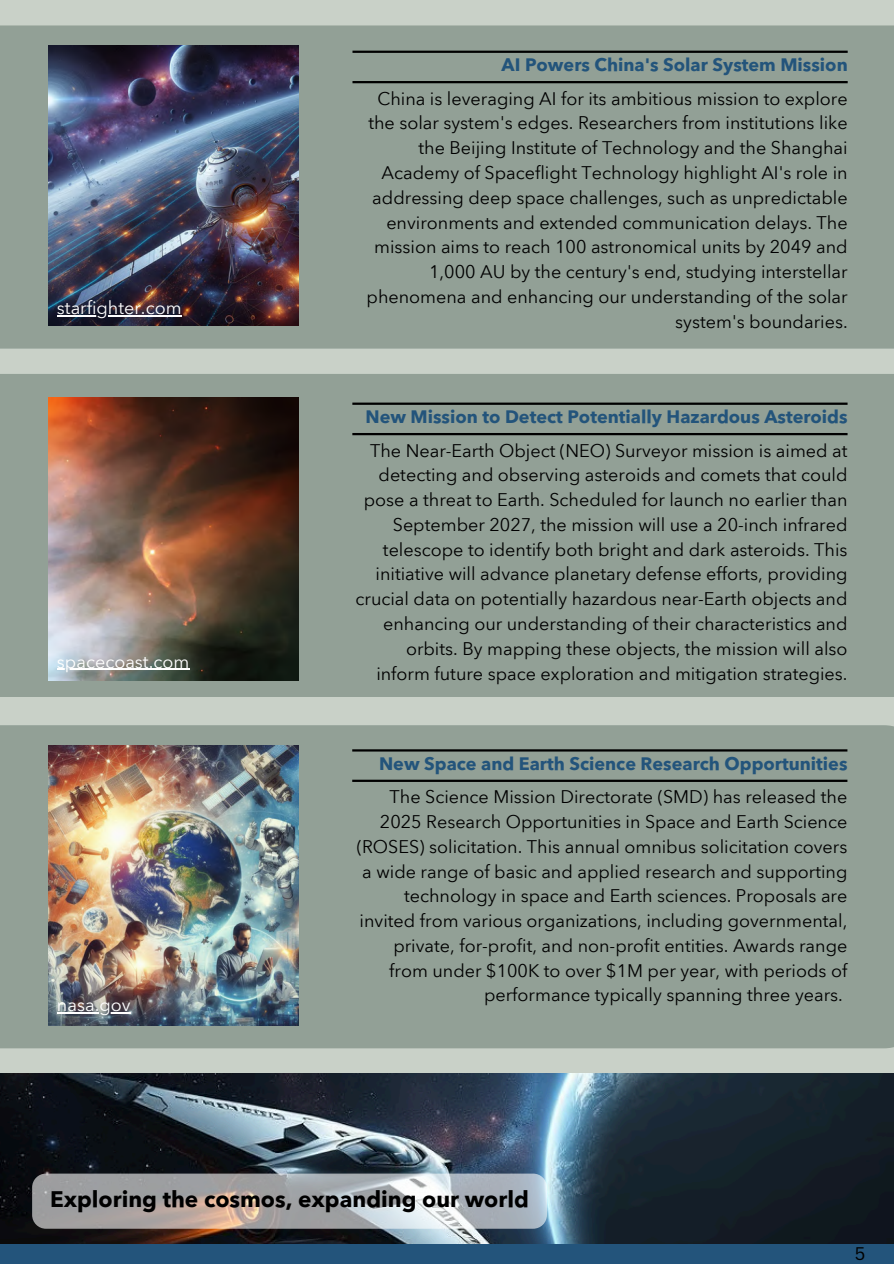
<style>
.page{position:relative;width:894px;height:1264px;background:#fff}
.page>*{position:absolute;margin:0;border:0;box-sizing:border-box;transform-origin:0 0}
.t1{font:700 22.5px "Avenir Next Arabic";color:#000}
.t2{font:18px/24.8px "Avenir Next Arabic";color:#000;text-align:right}
.t3{font:700 18px "Avenir Next Arabic";color:#23547b}
.t4{font:18px "Avenir Next Arabic";color:#fff}
.t5{font:17.85px "Canva Sans";color:#000}
</style>
<div class="page">
<div style="left:0;top:0;width:893px;height:1263px;background:#c9d1c8"></div>
<div style="left:0;top:25px;width:893px;height:323px;background:#92a096"></div>
<div style="left:0;top:374px;width:893px;height:323px;background:#92a096"></div>
<div style="left:0;top:725px;width:893px;height:323px;background:#92a096"></div>
<div style="left:0;top:1243px;width:893px;height:20px;background:#23547b"></div>
<hr style="left:352px;top:81px;width:495px;height:2px;background:#000">
<hr style="left:352px;top:51px;width:495px;height:2px;background:#000">
<hr style="left:352px;top:433px;width:495px;height:2px;background:#000">
<hr style="left:352px;top:402px;width:495px;height:3px;background:#000">
<hr style="left:352px;top:779px;width:495px;height:3px;background:#000">
<hr style="left:352px;top:749px;width:495px;height:2px;background:#000">
<img style="left:48px;top:745px;width:250px;height:280px">
<img style="left:48px;top:46px;width:250px;height:279px">
<img style="left:48px;top:397px;width:250px;height:283px">
<img style="left:0;top:1073px;width:893px;height:169px">
<hr style="left:57px;top:315px;width:124px;height:1px;background:#fff">
<hr style="left:57px;top:668px;width:132px;height:2px;background:#fff">
<hr style="left:57px;top:1012px;width:73px;height:1px;background:#fff">
<div style="left:32px;top:1173px;width:514px;height:55px;background:#fff;border-radius:14px;opacity:.6"></div>
<p class="t4" style="left:57px;top:297px;width:126px">starfighter.com</p>
<p class="t4" style="left:57px;top:651px;width:134px">spacecoast.com</p>
<p class="t4" style="left:57px;top:994px;width:75px">nasa.gov</p>
<p class="t3" style="left:501px;top:54px;width:347px">AI Powers China's Solar System Mission</p>
<p class="t2" style="left:366px;top:86px;width:482px">China is leveraging AI for its ambitious mission to explore the solar system's edges. Researchers from institutions like the Beijing Institute of Technology and the Shanghai Academy of Spaceflight Technology highlight AI's role in addressing deep space challenges, such as unpredictable environments and extended communication delays. The mission aims to reach 100 astronomical units by 2049 and 1,000 AU by the century's end, studying interstellar phenomena and enhancing our understanding of the solar system's boundaries.</p>
<h2 class="t3" style="left:365px;top:406px;width:483px">New Mission to Detect Potentially Hazardous Asteroids</h2>
<p class="t2" style="left:355px;top:438px;width:493px">The Near-Earth Object (NEO) Surveyor mission is aimed at detecting and observing asteroids and comets that could pose a threat to Earth. Scheduled for launch no earlier than September 2027, the mission will use a 20-inch infrared telescope to identify both bright and dark asteroids. This initiative will advance planetary defense efforts, providing crucial data on potentially hazardous near-Earth objects and enhancing our understanding of their characteristics and orbits. By mapping these objects, the mission will also inform future space exploration and mitigation strategies.</p>
<p class="t3" style="left:379px;top:752px;width:470px">New Space and Earth Science Research Opportunities</p>
<p class="t2" style="left:356px;top:784px;width:492px">The Science Mission Directorate (SMD) has released the 2025 Research Opportunities in Space and Earth Science (ROSES) solicitation. This annual omnibus solicitation covers a wide range of basic and applied research and supporting technology in space and Earth sciences. Proposals are invited from various organizations, including governmental, private, for-profit, and non-profit entities. Awards range from under $100K to over $1M per year, with periods of performance typically spanning three years.</p>
<h2 class="t1" style="left:50px;top:1186px;width:480px">Exploring the cosmos, expanding our world</h2>
<p class="t5" style="left:854px;top:1241px;width:12px">5</p>
</div>
